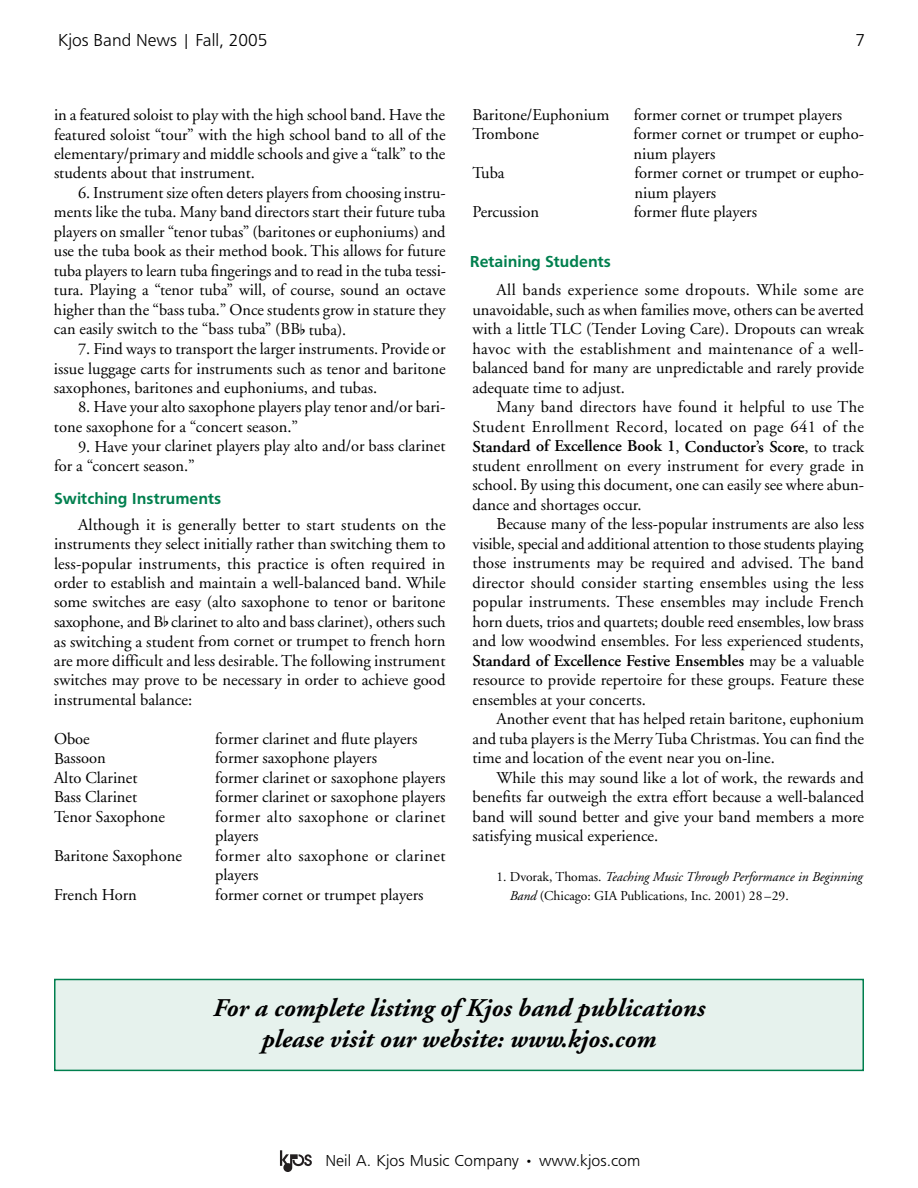
<style>
.page{position:relative;width:918px;height:1188px;background:#fff}
.page>*{position:absolute;margin:0;border:0;box-sizing:border-box;transform-origin:0 0}
.t1{font:italic 700 25.5px/30.6px "Adobe Garamond";color:#000;text-align:center}
.t2{font:18px "Frugal Sans Light DTC";color:#000}
.t3{font:16.5px/19.5px "Adobe Garamond";color:#000;text-align:justify}
.t4{font:16.5px/19.5px "Adobe Garamond";letter-spacing:.025em;color:#000}
.t5{font:16.5px "Frugal Sans Bold DTC";color:#007f4e}
.t6{font:16.5px "Frugal Sans Light DTC";color:#000}
.t7{font:13.5px/19.5px "Adobe Garamond";color:#000}
.s1{font-weight:600}
.s2{font-style:italic}
</style>
<div class="page">
<svg style="left:280px;top:1150px;width:32px;height:22px"></svg>
<div style="left:55px;top:980px;width:808px;height:90px;background:#e6f2ed"></div>
<div style="left:54px;top:979px;width:810px;height:92px;border:2px solid #007f4e"></div>
<p class="t2" style="left:58px;top:29px;width:211px">Kjos Band News | Fall, 2005</p>
<p class="t2" style="left:855px;top:29px;width:11px">7</p>
<p class="t3" style="left:54px;top:106px;width:393px">in a featured soloist to play with the high school band. Have the featured soloist “tour” with the high school band to all of the elementary/primary and middle schools and give a “talk” to the students about that instrument.</p>
<p class="t3" style="left:54px;top:184px;width:394px;text-indent:24px">6. Instrument size often deters players from choosing instru&shy;ments like the tuba. Many band directors start their future tuba players on smaller “tenor tubas” (baritones or euphoniums) and use the tuba book as their method book. This allows for future tuba players to learn tuba fingerings and to read in the tuba tessi&shy;tura. Playing a “tenor tuba” will, of course, sound an octave higher than the “bass tuba.” Once students grow in stature they can easily switch to the “bass tuba” (BB<sup>b</sup> tuba).</p>
<p class="t3" style="left:54px;top:340px;width:393px;text-indent:24px">7. Find ways to transport the larger instruments. Provide or issue luggage carts for instruments such as tenor and baritone saxophones, baritones and euphoniums, and tubas.</p>
<p class="t3" style="left:54px;top:399px;width:393px;text-indent:24px">8. Have your alto saxophone players play tenor and/or bari&shy;tone saxophone for a “concert season.”</p>
<p class="t3" style="left:54px;top:438px;width:393px;text-indent:24px">9. Have your clarinet players play alto and/or bass clarinet for a “concert season.”</p>
<p class="t5" style="left:54px;top:489px;width:169px">Switching Instruments</p>
<p class="t3" style="left:54px;top:516px;width:393px;text-indent:24px">Although it is generally better to start students on the instruments they select initially rather than switching them to less-popular instruments, this practice is often required in order to establish and maintain a well-balanced band. While some switches are easy (alto saxophone to tenor or baritone saxophone, and B<sup>b</sup> clarinet to alto and bass clarinet), others such as switching a student from cornet or trumpet to french horn are more difficult and less desirable. The following instrument switches may prove to be necessary in order to achieve good instrumental balance:</p>
<p class="t3" style="left:54px;top:730px;width:37px">Oboe</p>
<p class="t3" style="left:215px;top:730px;width:204px">former clarinet and flute players</p>
<p class="t3" style="left:54px;top:750px;width:53px">Bassoon</p>
<p class="t3" style="left:215px;top:750px;width:163px">former saxophone players</p>
<p class="t3" style="left:54px;top:769px;width:85px">Alto Clarinet</p>
<p class="t3" style="left:215px;top:769px;width:232px">former clarinet or saxophone players</p>
<p class="t3" style="left:54px;top:789px;width:85px">Bass Clarinet</p>
<p class="t3" style="left:215px;top:789px;width:232px">former clarinet or saxophone players</p>
<p class="t3" style="left:54px;top:808px;width:113px">Tenor Saxophone</p>
<p class="t4" style="left:215px;top:808px;width:232px">former alto saxophone or clarinet players</p>
<p class="t3" style="left:54px;top:847px;width:130px">Baritone Saxophone</p>
<p class="t4" style="left:215px;top:847px;width:232px">former alto saxophone or clarinet players</p>
<p class="t3" style="left:54px;top:886px;width:84px">French Horn</p>
<p class="t3" style="left:215px;top:886px;width:210px">former cornet or trumpet players</p>
<p class="t3" style="left:473px;top:106px;width:138px">Baritone/Euphonium</p>
<p class="t3" style="left:634px;top:106px;width:210px">former cornet or trumpet players</p>
<p class="t3" style="left:473px;top:126px;width:68px">Trombone</p>
<p class="t3" style="left:634px;top:126px;width:232px">former cornet or trumpet or eupho&shy;nium players</p>
<p class="t3" style="left:473px;top:165px;width:34px">Tuba</p>
<p class="t3" style="left:635px;top:165px;width:231px">former cornet or trumpet or eupho&shy;nium players</p>
<p class="t3" style="left:473px;top:204px;width:68px">Percussion</p>
<p class="t3" style="left:634px;top:204px;width:125px">former flute players</p>
<p class="t5" style="left:470px;top:252px;width:143px">Retaining Students</p>
<p class="t3" style="left:473px;top:282px;width:393px;text-indent:24px">All bands experience some dropouts. While some are unavoidable, such as when families move, others can be averted with a little TLC (Tender Loving Care). Dropouts can wreak havoc with the establishment and maintenance of a well&shy;balanced band for many are unpredictable and rarely provide adequate time to adjust.</p>
<p class="t3" style="left:472px;top:399px;width:393px;text-indent:24px">Many band directors have found it helpful to use The Student Enrollment Record, located on page 641 of the <span class="s1">Standard of Excellence Book 1</span>, <span class="s1">Conductor’s Score</span>, to track student enrollment on every instrument for every grade in school. By using this document, one can easily see where abun&shy;dance and shortages occur.</p>
<p class="t3" style="left:472px;top:516px;width:393px;text-indent:24px">Because many of the less-popular instruments are also less visible, special and additional attention to those students playing those instruments may be required and advised. The band director should consider starting ensembles using the less popular instruments. These ensembles may include French horn duets, trios and quartets; double reed ensembles, low brass and low woodwind ensembles. For less experienced students, <span class="s1">Standard of Excellence Festive Ensembles</span> may be a valuable resource to provide repertoire for these groups. Feature these ensembles at your concerts.</p>
<p class="t3" style="left:473px;top:711px;width:393px;text-indent:24px">Another event that has helped retain baritone, euphonium and tuba players is the Merry Tuba Christmas. You can find the time and location of the event near you on-line.</p>
<p class="t3" style="left:473px;top:769px;width:393px;text-indent:24px">While this may sound like a lot of work, the rewards and benefits far outweigh the extra effort because a well-balanced band will sound better and give your band members a more satisfying musical experience.</p>
<p class="t7" style="left:510px;top:868px;width:354px;text-indent:-13px">1. Dvorak, Thomas. <span class="s2">Teaching Music Through Performance in Beginning<br>Band</span> (Chicago: GIA Publications, Inc. 2001) 28 –29.</p>
<h1 class="t1" style="left:213px;top:995px;width:493px">For a complete listing of Kjos band publications please visit our website: www.kjos.com</h1>
<p class="t6" style="left:325px;top:1150px;width:317px">Neil A. Kjos Music Company • www.kjos.com</p>
</div>
